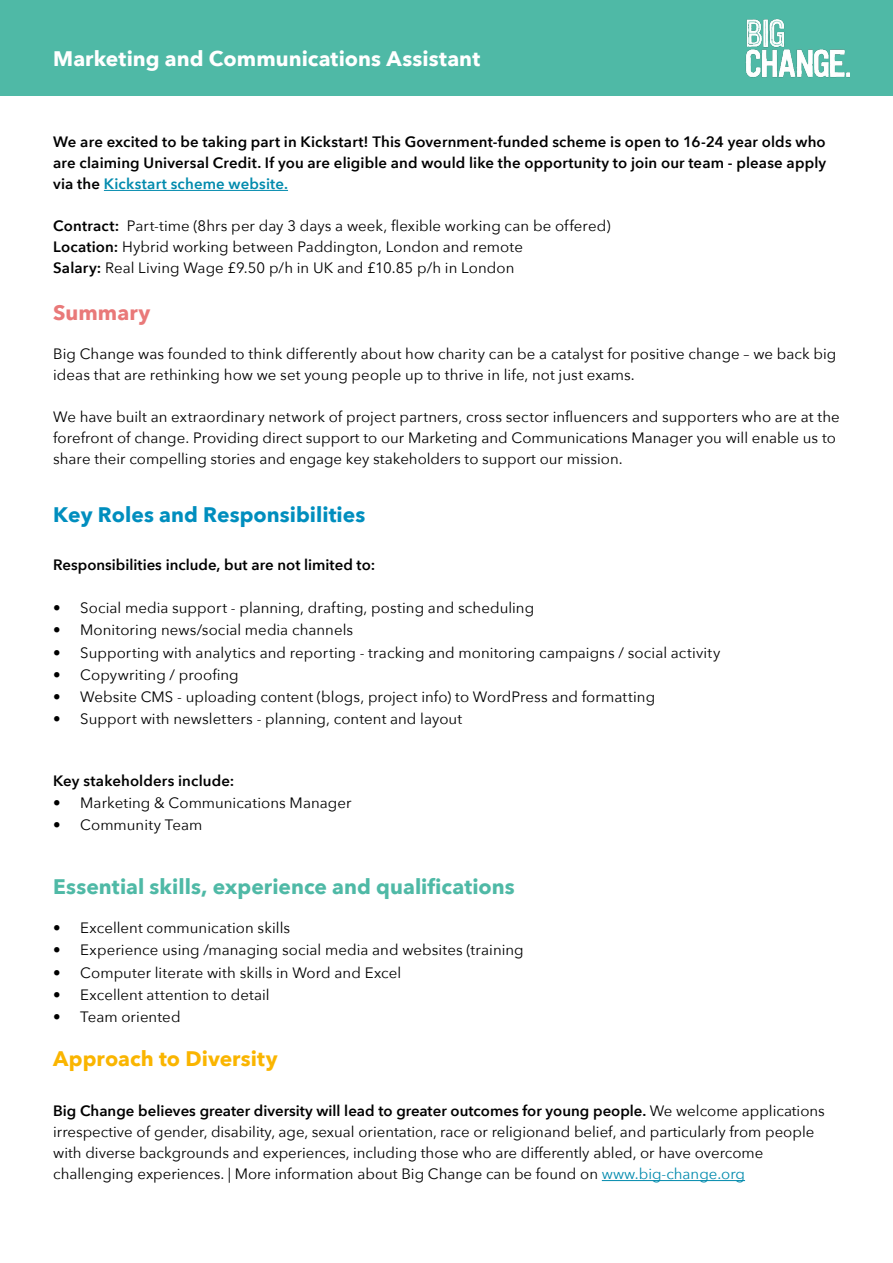
<style>
.page{position:relative;width:893px;height:1263px;background:#fff}
.page>*{position:absolute;margin:0;border:0;box-sizing:border-box;transform-origin:0 0}
.t1{font:700 21px "Avenir Next";color:#4fb9a6}
.t2{font:700 21px "Avenir Next";letter-spacing:.005em;color:#fff}
.t3{font:700 21px "Avenir Next";color:#008ebe}
.t4{font:700 21px "Avenir Next";letter-spacing:.005em;color:#fab500}
.t5{font:700 21px "Avenir Next";color:#e97979}
.t6{font:15px/21px "Avenir Next";color:#000}
.t7{font:600 15px/21px "Avenir Next";letter-spacing:.01em;color:#000;text-align:justify}
.s1{color:#008aad}
.s2{font-weight:600}
</style>
<div class="page">
<hr style="left:104px;top:190px;width:184px;height:1px;background:#008aad">
<hr style="left:602px;top:1180px;width:143px;height:1px;background:#008aad">
<div style="left:0;top:0;width:893px;height:95px;background:#4fb9a6"></div>
<img style="left:745px;top:19px;width:104px;height:59px">
<h1 class="t2" style="left:53px;top:40px;width:428px">Marketing and Communications Assistant</h1>
<p class="t7" style="left:53px;top:131px;width:774px">We are excited to be taking part in Kickstart! This Government-funded scheme is open to 16-24 year olds who are claiming Universal Credit. If you are eligible and would like the opportunity to join our team - please apply via the <span class="s1">Kickstart scheme website.</span></p>
<p class="t6" style="left:53px;top:215px;width:559px"><span class="s2">Contract:</span> Part-time (8hrs per day 3 days a week, flexible working can be offered)<br><span class="s2">Location:</span> Hybrid working between Paddington, London and remote<br><span class="s2">Salary:</span> Real Living Wage £9.50 p/h in UK and £10.85 p/h in London</p>
<h1 class="t5" style="left:53px;top:294px;width:99px">Summary</h1>
<p class="t6" style="left:53px;top:342px;width:785px">Big Change was founded to think differently about how charity can be a catalyst for positive change – we back big ideas that are rethinking how we set young people up to thrive in life, not just exams.</p>
<p class="t6" style="left:53px;top:406px;width:788px">We have built an extraordinary network of project partners, cross sector influencers and supporters who are at the forefront of change. Providing direct support to our Marketing and Communications Manager you will enable us to share their compelling stories and engage key stakeholders to support our mission.</p>
<h1 class="t3" style="left:53px;top:496px;width:314px">Key Roles and Responsibilities</h1>
<p class="t7" style="left:53px;top:554px;width:324px">Responsibilities include, but are not limited to:</p>
<p class="t6" style="left:53px;top:597px;width:482px">• Social media support - planning, drafting, posting and scheduling</p>
<p class="t6" style="left:53px;top:619px;width:301px">• Monitoring news/social media channels</p>
<p class="t6" style="left:53px;top:641px;width:669px">• Supporting with analytics and reporting - tracking and monitoring campaigns / social activity</p>
<p class="t6" style="left:53px;top:663px;width:187px">• Copywriting / proofing</p>
<p class="t6" style="left:53px;top:686px;width:603px">• Website CMS - uploading content (blogs, project info) to WordPress and formatting</p>
<p class="t6" style="left:53px;top:708px;width:411px">• Support with newsletters - planning, content and layout</p>
<p class="t7" style="left:53px;top:770px;width:183px">Key stakeholders include:</p>
<p class="t6" style="left:53px;top:792px;width:300px">• Marketing &amp; Communications Manager</p>
<p class="t6" style="left:53px;top:814px;width:151px">• Community Team</p>
<h1 class="t1" style="left:53px;top:868px;width:463px">Essential skills, experience and qualifications</h1>
<p class="t6" style="left:53px;top:917px;width:238px">• Excellent communication skills</p>
<p class="t6" style="left:53px;top:939px;width:472px">• Experience using /managing social media and websites (training</p>
<p class="t6" style="left:53px;top:961px;width:350px">• Computer literate with skills in Word and Excel</p>
<p class="t6" style="left:53px;top:983px;width:218px">• Excellent attention to detail</p>
<p class="t6" style="left:53px;top:1006px;width:129px">• Team oriented</p>
<h1 class="t4" style="left:53px;top:1040px;width:226px">Approach to Diversity</h1>
<p class="t6" style="left:53px;top:1100px;width:773px"><span class="s2">Big Change believes greater diversity will lead to greater outcomes for young people.</span> We welcome applications irrespective of gender, disability, age, sexual orientation, race or religionand belief, and particularly from people with diverse backgrounds and experiences, including those who are differently abled, or have overcome challenging experiences. | More information about Big Change can be found on <span class="s1">www.big-change.org</span></p>
</div>
